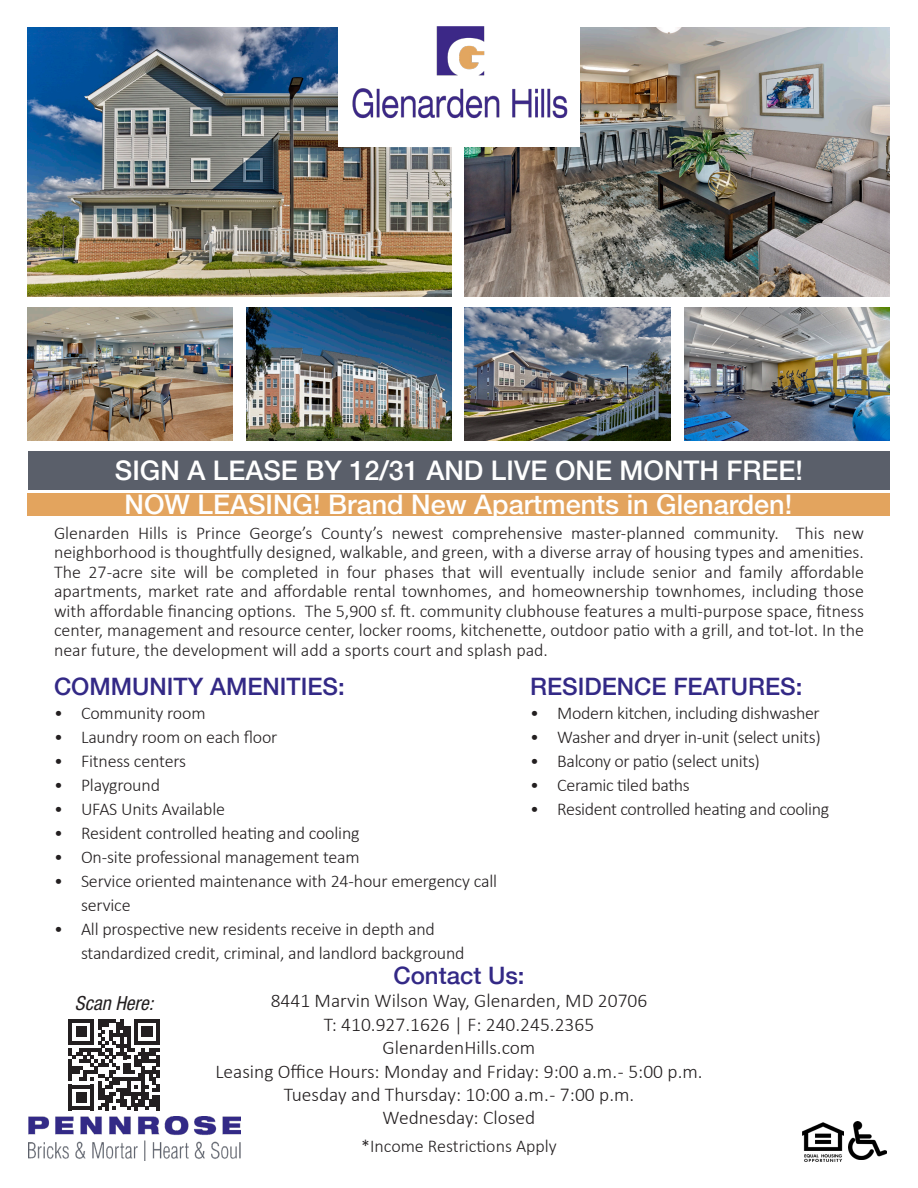
<style>
.page{position:relative;width:918px;height:1188px;background:#fff}
.page>*{position:absolute;margin:0;border:0;box-sizing:border-box;transform-origin:0 0}
.t1{font:500 27px "Helvetica Neue LT";color:#fff}
.t2{font:500 24px "Helvetica Neue LT";color:#332986}
.t3{font:300 19.5px "Calibri";color:#231f20}
.t4{font:italic condensed 19.5px "Helvetica Neue LT Std";color:#231f20}
.t5{font:300 18px/19.5px "Calibri";letter-spacing:-.01em;color:#231f20}
</style>
<div class="page">
<img style="left:27px;top:27px;width:425px;height:270px">
<img style="left:465px;top:27px;width:425px;height:270px">
<img style="left:246px;top:307px;width:206px;height:134px">
<img style="left:27px;top:307px;width:206px;height:134px">
<img style="left:684px;top:307px;width:206px;height:134px">
<img style="left:465px;top:307px;width:206px;height:134px">
<img style="left:28px;top:1116px;width:212px;height:45px">
<img style="left:803px;top:1122px;width:40px;height:39px">
<div style="left:338px;top:13px;width:242px;height:134px;background:#fff"></div>
<img style="left:848px;top:1122px;width:39px;height:37px">
<img style="left:352px;top:27px;width:216px;height:92px">
<div style="left:28px;top:451px;width:862px;height:39px;background:#5a5f6a"></div>
<div style="left:27px;top:493px;width:863px;height:22px;background:#e3a45e"></div>
<svg style="left:69px;top:1019px;width:91px;height:91px"></svg>
<p class="t1" style="left:115px;top:454px;width:690px">SIGN A LEASE BY 12/31 AND LIVE ONE MONTH FREE!</p>
<p class="t1" style="left:125px;top:488px;width:669px">NOW LEASING! Brand New Apartments in Glenarden!</p>
<p class="t5" style="left:54px;top:523px;width:812px;text-align:justify">Glenarden Hills is Prince George’s County’s newest comprehensive master-planned community. This new neighborhood is thoughtfully designed, walkable, and green, with a diverse array of housing types and amenities.<br>The 27-acre site will be completed in four phases that will eventually include senior and family affordable apartments, market rate and affordable rental townhomes, and homeownership townhomes, including those with affordable financing options. The 5,900 sf. ft. community clubhouse features a multi-purpose space, fitness center, management and resource center, locker rooms, kitchenette, outdoor patio with a grill, and tot-lot. In the near future, the development will add a sports court and splash pad.</p>
<p class="t2" style="left:530px;top:672px;width:274px">RESIDENCE FEATURES:</p>
<p class="t5" style="left:530px;top:703px;width:291px">• Modern kitchen, including dishwasher</p>
<p class="t5" style="left:530px;top:727px;width:292px">• Washer and dryer in-unit (select units)</p>
<p class="t5" style="left:530px;top:751px;width:231px">• Balcony or patio (select units)</p>
<p class="t5" style="left:530px;top:775px;width:161px">• Ceramic tiled baths</p>
<p class="t5" style="left:530px;top:799px;width:301px">• Resident controlled heating and cooling</p>
<p class="t2" style="left:54px;top:672px;width:292px">COMMUNITY AMENITIES:</p>
<p class="t5" style="left:54px;top:703px;width:153px">• Community room</p>
<p class="t5" style="left:54px;top:727px;width:225px">• Laundry room on each floor</p>
<p class="t5" style="left:54px;top:751px;width:134px">• Fitness centers</p>
<p class="t5" style="left:54px;top:775px;width:108px">• Playground</p>
<p class="t5" style="left:54px;top:799px;width:173px">• UFAS Units Available</p>
<p class="t5" style="left:54px;top:823px;width:307px">• Resident controlled heating and cooling</p>
<p class="t5" style="left:54px;top:847px;width:307px">• On-site professional management team</p>
<p class="t5" style="left:81px;top:868px;width:418px;line-height:24px;text-indent:-27px">• Service oriented maintenance with 24-hour emergency call service</p>
<p class="t5" style="left:81px;top:916px;width:385px;line-height:24px;text-indent:-27px">• All prospective new residents receive in depth and standardized credit, criminal, and landlord background</p>
<p class="t2" style="left:393px;top:961px;width:133px">Contact Us:</p>
<p class="t3" style="left:271px;top:989px;width:378px">8441 Marvin Wilson Way, Glenarden, MD 20706</p>
<p class="t3" style="left:324px;top:1012px;width:272px">T: 410.927.1626 | F: 240.245.2365</p>
<p class="t3" style="left:383px;top:1036px;width:154px">GlenardenHills.com</p>
<p class="t3" style="left:215px;top:1059px;width:489px">Leasing Office Hours: Monday and Friday: 9:00 a.m. - 5:00 p.m.</p>
<p class="t3" style="left:284px;top:1082px;width:352px">Tuesday and Thursday: 10:00 a.m. - 7:00 p.m.</p>
<p class="t3" style="left:383px;top:1106px;width:154px">Wednesday: Closed</p>
<p class="t4" style="left:75px;top:992px;width:80px">Scan Here:</p>
<p class="t5" style="left:361px;top:1136px;width:197px">*Income Restrictions Apply</p>
</div>
